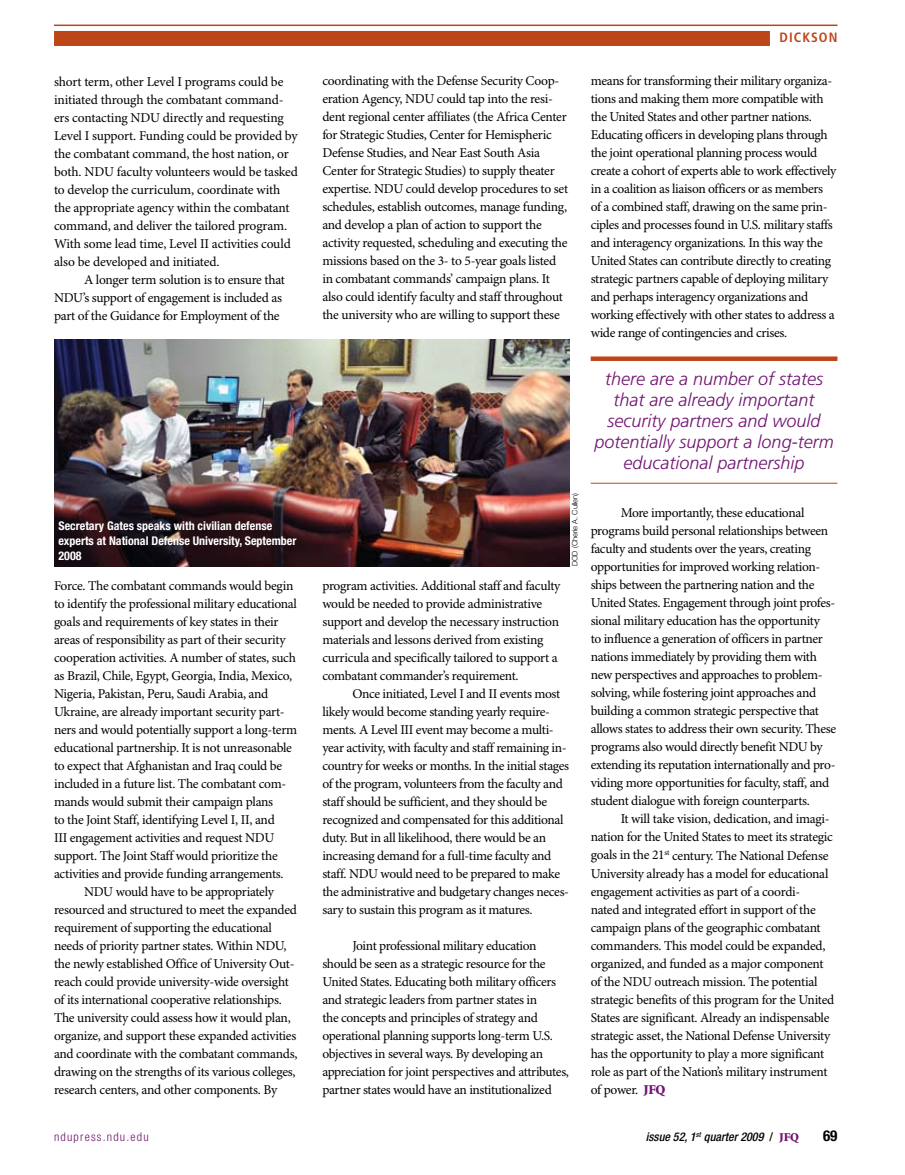
<style>
.page{position:relative;width:905px;height:1175px;background:#fff}
.page>*{position:absolute;margin:0;border:0;box-sizing:border-box;transform-origin:0 0}
.t1{font:italic 300 18px/21px "Frutiger LT Std";color:#711471;text-align:center}
.t2{font:700 condensed 15px "Helvetica Neue LT Std";color:#000}
.t3{font:13.5px/18px "Minion Pro";letter-spacing:-.025em;color:#000}
.t4{font:700 condensed 13.5px "Frutiger LT Std";letter-spacing:.075em;color:#bd4618}
.t5{font:700 condensed 12px/15px "Helvetica Neue LT Std";color:#fff}
.t6{font:italic 500 condensed 12px "Helvetica Neue LT Std";color:#000}
.t7{font:300 condensed 12px "Helvetica Neue LT Std";letter-spacing:.1em;color:#711471}
.t8{font:300 7.5px "Helvetica Neue LT Std";color:#000}
.s1{font-family:"Minion Std";font-weight:900;color:#711471}
.s2{font-style:normal}
.s3{font-family:"Minion Std";font-weight:900;font-style:normal;font-stretch:normal;color:#711471}
</style>
<div class="page">
<hr style="left:54px;top:25px;width:783px;height:1px;background:#bd4618">
<div style="left:54px;top:31px;width:716px;height:15px;background:#bd4618"></div>
<img style="left:54px;top:340px;width:515px;height:226px">
<div style="left:590px;top:356px;width:247px;height:5px;background:#bd4618"></div>
<hr style="left:590px;top:483px;width:247px;height:1px;background:#bd4618">
<p class="t3" style="left:54px;top:73px;width:245px">short term, other Level I programs could be initiated through the combatant command&shy;ers contacting NDU directly and requesting Level I support. Funding could be provided by the combatant command, the host nation, or both. NDU faculty volunteers would be tasked to develop the curriculum, coordinate with the appropriate agency within the combatant command, and deliver the tailored program.<br>With some lead time, Level II activities could also be developed and initiated.</p>
<p class="t3" style="left:54px;top:271px;width:232px;text-indent:30px">A longer term solution is to ensure that<br>NDU’s support of engagement is included as part of the Guidance for Employment of the</p>
<p class="t5" style="left:58px;top:518px;width:239px">Secretary Gates speaks with civilian defense experts at National Defense University, September<br>2008</p>
<p class="t3" style="left:54px;top:577px;width:241px">Force. The combatant commands would begin</p>
<p class="t3" style="left:54px;top:595px;width:244px">to identify the professional military educational</p>
<p class="t3" style="left:54px;top:613px;width:226px">goals and requirements of key states in their</p>
<p class="t3" style="left:54px;top:631px;width:233px">areas of responsibility as part of their security</p>
<p class="t3" style="left:54px;top:649px;width:243px">cooperation activities. A number of states, such</p>
<p class="t3" style="left:54px;top:667px;width:240px">as Brazil, Chile, Egypt, Georgia, India, Mexico,</p>
<p class="t3" style="left:54px;top:685px;width:216px">Nigeria, Pakistan, Peru, Saudi Arabia, and</p>
<p class="t3" style="left:54px;top:703px;width:232px">Ukraine, are already important security part-</p>
<p class="t3" style="left:54px;top:721px;width:245px">ners and would potentially support a long-term</p>
<p class="t3" style="left:54px;top:739px;width:239px">educational partnership. It is not unreasonable</p>
<p class="t3" style="left:54px;top:757px;width:230px">to expect that Afghanistan and Iraq could be</p>
<p class="t3" style="left:54px;top:775px;width:234px">included in a future list. The combatant com-</p>
<p class="t3" style="left:54px;top:793px;width:221px">mands would submit their campaign plans</p>
<p class="t3" style="left:54px;top:811px;width:222px">to the Joint Staff, identifying Level I, II, and</p>
<p class="t3" style="left:54px;top:829px;width:222px">III engagement activities and request NDU</p>
<p class="t3" style="left:54px;top:847px;width:225px">support. The Joint Staff would prioritize the</p>
<p class="t3" style="left:54px;top:865px;width:231px">activities and provide funding arrangements.</p>
<p class="t3" style="left:84px;top:883px;width:191px">NDU would have to be appropriately</p>
<p class="t3" style="left:54px;top:901px;width:244px">resourced and structured to meet the expanded</p>
<p class="t3" style="left:54px;top:919px;width:219px">requirement of supporting the educational</p>
<p class="t3" style="left:54px;top:937px;width:234px">needs of priority partner states. Within NDU,</p>
<p class="t3" style="left:54px;top:955px;width:242px">the newly established Office of University Out-</p>
<p class="t3" style="left:54px;top:973px;width:236px">reach could provide university-wide oversight</p>
<p class="t3" style="left:54px;top:991px;width:229px">of its international cooperative relationships.</p>
<p class="t3" style="left:54px;top:1009px;width:238px">The university could assess how it would plan,</p>
<p class="t3" style="left:54px;top:1027px;width:244px">organize, and support these expanded activities</p>
<p class="t3" style="left:54px;top:1045px;width:245px">and coordinate with the combatant commands,</p>
<p class="t3" style="left:54px;top:1063px;width:243px">drawing on the strengths of its various colleges,</p>
<p class="t3" style="left:54px;top:1081px;width:225px">research centers, and other components. By</p>
<p class="t4" style="left:779px;top:30px;width:59px">DICKSON</p>
<p class="t3" style="left:322px;top:73px;width:247px">coordinating with the Defense Security Coop&shy;eration Agency, NDU could tap into the resi&shy;dent regional center affiliates (the Africa Center for Strategic Studies, Center for Hemispheric Defense Studies, and Near East South Asia Center for Strategic Studies) to supply theater expertise. NDU could develop procedures to set schedules, establish outcomes, manage funding, and develop a plan of action to support the activity requested, scheduling and executing the missions based on the 3- to 5-year goals listed in combatant commands’ campaign plans. It also could identify faculty and staff throughout the university who are willing to support these</p>
<p class="t3" style="left:590px;top:72px;width:247px">means for transforming their military organiza&shy;tions and making them more compatible with the United States and other partner nations.<br>Educating officers in developing plans through the joint operational planning process would create a cohort of experts able to work effectively in a coalition as liaison officers or as members of a combined staff, drawing on the same prin&shy;ciples and processes found in U.S. military staffs and interagency organizations. In this way the United States can contribute directly to creating strategic partners capable of deploying military and perhaps interagency organizations and working effectively with other states to address a wide range of contingencies and crises.</p>
<p class="t8" style="left:570px;top:566px;width:75px;rotate:-90deg">DOD (Cherie A. Cullen)</p>
<p class="t3" style="left:322px;top:576px;width:239px">program activities. Additional staff and faculty would be needed to provide administrative support and develop the necessary instruction materials and lessons derived from existing curricula and specifically tailored to support a combatant commander’s requirement.</p>
<p class="t3" style="left:322px;top:684px;width:248px;text-indent:30px">Once initiated, Level I and II events most likely would become standing yearly require&shy;ments. A Level III event may become a multi&shy;year activity, with faculty and staff remaining in&shy;country for weeks or months. In the initial stages of the program, volunteers from the faculty and staff should be sufficient, and they should be recognized and compensated for this additional duty. But in all likelihood, there would be an increasing demand for a full-time faculty and staff. NDU would need to be prepared to make the administrative and budgetary changes neces&shy;sary to sustain this program as it matures.</p>
<p class="t3" style="left:322px;top:936px;width:248px;text-indent:30px">Joint professional military education should be seen as a strategic resource for the United States. Educating both military officers and strategic leaders from partner states in<br>the concepts and principles of strategy and operational planning supports long-term U.S. objectives in several ways. By developing an appreciation for joint perspectives and attributes, partner states would have an institutionalized</p>
<h1 class="t1" style="left:594px;top:369px;width:241px">there are a number of states that are already important security partners and would potentially support a long-term educational partnership</h1>
<p class="t3" style="left:590px;top:504px;width:247px;text-indent:30px">More importantly, these educational programs build personal relationships between faculty and students over the years, creating opportunities for improved working relation&shy;ships between the partnering nation and the United States. Engagement through joint profes&shy;sional military education has the opportunity<br>to influence a generation of officers in partner nations immediately by providing them with new perspectives and approaches to problem&shy;solving, while fostering joint approaches and building a common strategic perspective that allows states to address their own security. These programs also would directly benefit NDU by extending its reputation internationally and pro&shy;viding more opportunities for faculty, staff, and student dialogue with foreign counterparts.</p>
<p class="t3" style="left:590px;top:810px;width:245px;text-indent:30px">It will take vision, dedication, and imagi&shy;nation for the United States to meet its strategic goals in the 21<sup>st</sup> century. The National Defense University already has a model for educational engagement activities as part of a coordi-<br>nated and integrated effort in support of the campaign plans of the geographic combatant commanders. This model could be expanded, organized, and funded as a major component of the NDU outreach mission. The potential strategic benefits of this program for the United States are significant. Already an indispensable strategic asset, the National Defense University has the opportunity to play a more significant role as part of the Nation’s military instrument of power. <span class="s1">JFQ</span></p>
<p class="t7" style="left:54px;top:1129px;width:96px">ndupress.ndu.edu</p>
<p class="t6" style="left:645px;top:1129px;width:155px">issue 52, 1<sup>st</sup> quarter 2009 <span class="s2">/</span> <span class="s3">JFQ</span></p>
<p class="t2" style="left:823px;top:1126px;width:16px">69</p>
</div>
